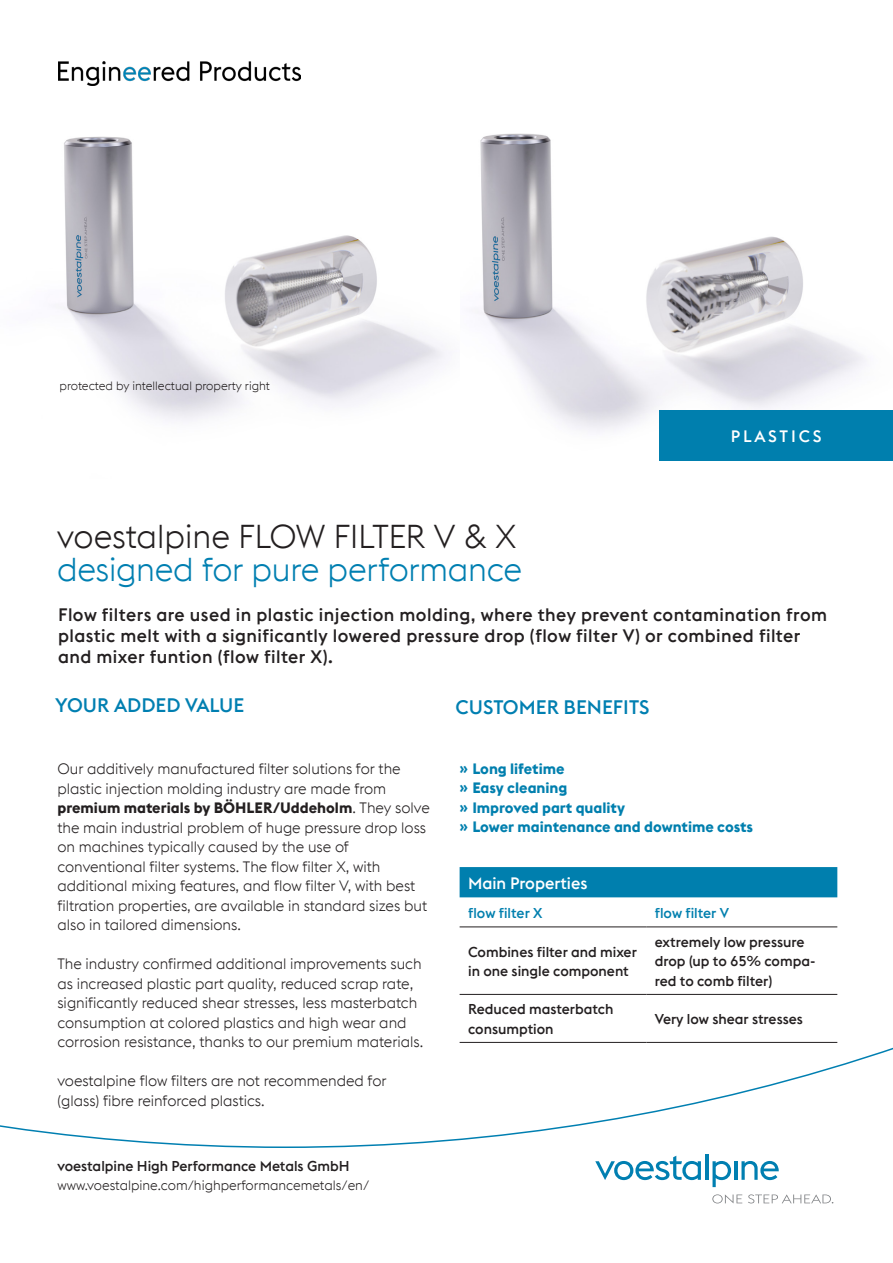
<style>
.page{position:relative;width:893px;height:1263px;background:#fff}
.page>*{position:absolute;margin:0;border:0;box-sizing:border-box;transform-origin:0 0}
.Headline{font:300 33px "voestalpine";letter-spacing:-.01em;color:#007fb1}
.Headline-2{font:300 33px "voestalpine";letter-spacing:-.01em;color:#231f20}
.Fließtext_Blocksatz{font:500 19.5px "voestalpine";color:#007fb1}
.Headline-3{font:500 18px/21px "voestalpine";letter-spacing:.025em;color:#231f20}
.Fließtext_Blocksatz-2{font:500 16.5px "voestalpine";color:#fff}
.Headline-4{font:500 16.5px "voestalpine";letter-spacing:.17em;color:#fff}
.Fließtext_Linksbündig{font:300 15px/19.5px "voestalpine";color:#231f20}
.t1{font:700 15px "voestalpine";color:#007fae}
.t2{font:500 14.25px/19.5px "voestalpine";color:#231f20}
.t3{font:500 14.25px "voestalpine";color:#007fae}
.t4{font:300 13.5px "voestalpine";color:#231f20}
.Fließtext_Linksbündig-2{font:300 12px "voestalpine";color:#231f20}
.s1{font-weight:700}
</style>
<div class="page">
<img style="left:478px;top:133px;width:388px;height:299px">
<svg style="left:0;top:1047px;width:893px;height:101px"></svg>
<svg style="left:595px;top:1156px;width:106px;height:24px"></svg>
<hr style="left:705px;top:1154px;width:3px;height:26px;background:#007fb1">
<svg style="left:712px;top:1161px;width:19px;height:26px"></svg>
<hr style="left:734px;top:1161px;width:3px;height:19px;background:#007fb1">
<svg style="left:741px;top:1161px;width:38px;height:19px"></svg>
<svg style="left:712px;top:1194px;width:30px;height:9px"></svg>
<svg style="left:748px;top:1194px;width:85px;height:9px"></svg>
<div style="left:460px;top:867px;width:377px;height:30px;background:#007fae"></div>
<hr style="left:460px;top:927px;width:186px;height:1px;background:#231f20">
<hr style="left:646px;top:927px;width:191px;height:1px;background:#231f20">
<hr style="left:460px;top:994px;width:186px;height:1px;background:#231f20">
<hr style="left:646px;top:994px;width:191px;height:1px;background:#231f20">
<hr style="left:460px;top:1042px;width:186px;height:1px;background:#231f20">
<hr style="left:646px;top:1042px;width:191px;height:1px;background:#231f20">
<img style="left:64px;top:68px;width:381px;height:353px">
<img style="left:58px;top:61px;width:242px;height:25px">
<div style="left:659px;top:410px;width:234px;height:51px;background:#007fae"></div>
<p class="Fließtext_Linksbündig-2" style="left:60px;top:379px;width:212px">protected by intellectual property right</p>
<p class="Headline-2" style="left:57px;top:518px;width:461px">voestalpine FLOW FILTER V &amp; X</p>
<p class="Headline" style="left:57px;top:551px;width:466px">designed for pure performance</p>
<p class="Headline-4" style="left:731px;top:427px;width:92px">PLASTICS</p>
<p class="Headline-3" style="left:58px;top:604px;width:771px">Flow filters are used in plastic injection molding, where they prevent contamination from plastic melt with a significantly lowered pressure drop (flow filter V) or combined filter and mixer funtion (flow filter X).</p>
<p class="Fließtext_Blocksatz" style="left:55px;top:694px;width:191px">YOUR ADDED VALUE</p>
<p class="Fließtext_Linksbündig" style="left:57px;top:759px;width:374px">Our additively manufactured filter solutions for the plastic injection molding industry are made from <span class="s1">premium materials by BÖHLER/Uddeholm</span>. They solve the main industrial problem of huge pressure drop loss on machines typically caused by the use of conventional filter systems. The flow filter X, with additional mixing features, and flow filter V, with best filtration properties, are available in standard sizes but also in tailored dimensions.</p>
<p class="Fließtext_Linksbündig" style="left:57px;top:954px;width:367px">The industry confirmed additional improvements such as increased plastic part quality, reduced scrap rate, significantly reduced shear stresses, less masterbatch consumption at colored plastics and high wear and corrosion resistance, thanks to our premium materials.</p>
<p class="Fließtext_Linksbündig" style="left:57px;top:1071px;width:331px">voestalpine flow filters are not recommended for (glass) fibre reinforced plastics.</p>
<p class="t2" style="left:57px;top:1156px;width:294px">voestalpine High Performance Metals GmbH</p>
<p class="t4" style="left:57px;top:1178px;width:313px">www.voestalpine.com/highperformancemetals/en/</p>
<p class="Fließtext_Blocksatz" style="left:456px;top:695px;width:195px">CUSTOMER BENEFITS</p>
<p class="t1" style="left:460px;top:758px;width:106px">ʺ Long lifetime</p>
<p class="t1" style="left:460px;top:778px;width:109px">ʺ Easy cleaning</p>
<p class="t1" style="left:460px;top:797px;width:167px">ʺ Improved part quality</p>
<p class="t1" style="left:460px;top:817px;width:295px">ʺ Lower maintenance and downtime costs</p>
<p class="Fließtext_Blocksatz-2" style="left:468px;top:873px;width:121px">Main Properties</p>
<p class="t3" style="left:468px;top:904px;width:76px">flow filter X</p>
<p class="t3" style="left:655px;top:904px;width:76px">flow filter V</p>
<p class="t2" style="left:468px;top:942px;width:170px">Combines filter and mixer in one single component</p>
<p class="t2" style="left:655px;top:932px;width:162px">extremely low pressure drop (up to 65% compa&shy;red to comb filter)</p>
<p class="t2" style="left:468px;top:999px;width:147px">Reduced masterbatch consumption</p>
<p class="t2" style="left:655px;top:1009px;width:150px">Very low shear stresses</p>
</div>
